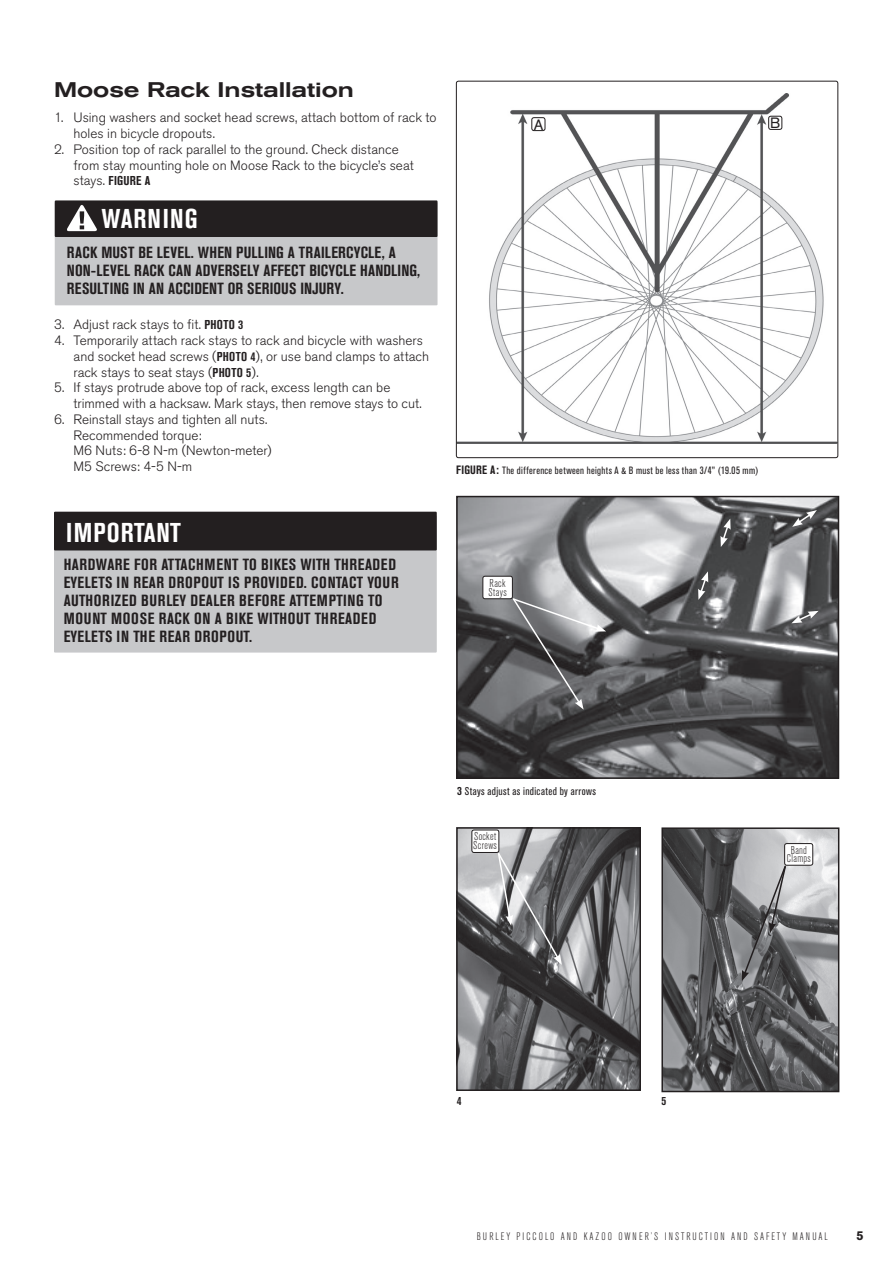
<style>
.page{position:relative;width:893px;height:1263px;background:#fff}
.page>*{position:absolute;margin:0;border:0;box-sizing:border-box;transform-origin:0 0}
.t1{font:700 condensed 27px "Akzidenz Grotesk BE";letter-spacing:.035em;color:#fff}
.t2{font:500 expanded 21px "Akzidenz Grotesk BE";letter-spacing:-.005em;color:#231f20}
.t3{font:700 condensed 16.05px/18px "Akzidenz Grotesk BE";letter-spacing:.02em;color:#231f20}
.t4{font:14.85px "Akzidenz Grotesk BE";color:#231f20}
.t5{font:300 13.5px/15.8px "Akzidenz Grotesk BE";color:#231f20}
.t6{font:700 condensed 12.75px "Akzidenz Grotesk BE";color:#231f20}
.t7{font:700 condensed 12px "Akzidenz Grotesk BE";color:#231f20}
.t8{font:300 condensed 11.25px/9.1px "Akzidenz Grotesk BE";letter-spacing:.03em;color:#231f20}
.t9{font:condensed 11.25px "Akzidenz Grotesk BE";letter-spacing:.035em;color:#231f20}
.t10{font:300 condensed 10.8px "Akzidenz Grotesk BE";letter-spacing:.18em;color:#231f20}
.t11{font:condensed 10.5px "Akzidenz Grotesk BE";letter-spacing:.03em;color:#231f20}
.s1{font-weight:700;font-stretch:condensed;font-size:12.75px}
.s2{font-weight:700;font-size:12px}
</style>
<div class="page">
<img style="left:459px;top:830px;width:179px;height:258px">
<div style="left:456px;top:827px;width:185px;height:264px;border:2px solid #231f20"></div>
<img style="left:458px;top:93px;width:378px;height:351px">
<div style="left:456px;top:81px;width:382px;height:377px;border:1px solid #231f20;border-radius:2px"></div>
<div style="left:532px;top:117px;width:13px;height:14px;border:1px solid #231f20;border-radius:2px"></div>
<div style="left:768px;top:116px;width:14px;height:14px;border:1px solid #231f20;border-radius:2px"></div>
<svg style="left:497px;top:851px;width:65px;height:114px;background:#7b7b7d"></svg>
<div style="left:472px;top:830px;width:27px;height:22px;background:#fff;border-radius:2px"></div>
<div style="left:471px;top:830px;width:28px;height:23px;border:1px solid #231f20;border-radius:2px"></div>
<img style="left:664px;top:830px;width:172px;height:259px">
<div style="left:661px;top:827px;width:178px;height:265px;border:2px solid #231f20"></div>
<div style="left:785px;top:843px;width:28px;height:22px;background:#fff;border-radius:2px"></div>
<div style="left:784px;top:843px;width:29px;height:23px;border:1px solid #231f20;border-radius:2px"></div>
<svg style="left:742px;top:864px;width:45px;height:117px;background:#7f8082"></svg>
<img style="left:459px;top:499px;width:377px;height:277px">
<div style="left:456px;top:496px;width:383px;height:283px;border:2px solid #231f20"></div>
<svg style="left:512px;top:597px;width:94px;height:113px;background:#727375"></svg>
<div style="left:483px;top:576px;width:29px;height:23px;background:#fff;border-radius:2px"></div>
<div style="left:482px;top:576px;width:31px;height:23px;border:1px solid #231f20;border-radius:2px"></div>
<svg style="left:698px;top:571px;width:10px;height:29px"></svg>
<svg style="left:720px;top:518px;width:11px;height:29px"></svg>
<svg style="left:792px;top:510px;width:25px;height:17px"></svg>
<svg style="left:791px;top:611px;width:28px;height:12px"></svg>
<div style="left:55px;top:202px;width:382px;height:103px;background:#c7c8ca"></div>
<div style="left:55px;top:200px;width:382px;height:37px;background:#231f20"></div>
<svg style="left:67px;top:205px;width:30px;height:26px"></svg>
<div style="left:54px;top:515px;width:383px;height:137px;background:#c7c8ca"></div>
<div style="left:54px;top:512px;width:383px;height:38px;background:#231f20"></div>
<h2 class="t2" style="left:54px;top:77px;width:301px">Moose Rack Installation</h2>
<p class="t5" style="left:74px;top:110px;width:365px;text-indent:-20px">1. Using washers and socket head screws, attach bottom of rack to holes in bicycle dropouts.</p>
<p class="t5" style="left:74px;top:142px;width:342px;text-indent:-19px">2. Position top of rack parallel to the ground. Check distance from stay mounting hole on Moose Rack to the bicycle’s seat stays. <span class="s1">FIGURE</span></p>
<p class="t6" style="left:145px;top:174px;width:7px">A</p>
<h1 class="t1" style="left:101px;top:203px;width:98px">WARNING</h1>
<p class="t3" style="left:67px;top:244px;width:355px">RACK MUST BE LEVEL. WHEN PULLING A TRAILERCYCLE, A<br>NON-LEVEL RACK CAN ADVERSELY AFFECT BICYCLE HANDLING,<br>RESULTING IN AN ACCIDENT OR SERIOUS INJURY.</p>
<p class="t5" style="left:54px;top:317px;width:164px">3. Adjust rack stays to fit. <span class="s1">PHOTO</span></p>
<p class="t6" style="left:238px;top:318px;width:7px">3</p>
<p class="t5" style="left:74px;top:333px;width:351px;text-indent:-20px">4. Temporarily attach rack stays to rack and bicycle with washers and socket head screws (<span class="s1">PHOTO</span></p>
<p class="t5" style="left:251px;top:349px;width:180px"><span class="s1">4</span>), or use band clamps to attach</p>
<p class="t5" style="left:74px;top:364px;width:152px">rack stays to seat stays (<span class="s1">PHOTO</span></p>
<p class="t5" style="left:246px;top:364px;width:14px"><span class="s1">5</span>).</p>
<p class="t5" style="left:74px;top:380px;width:350px;text-indent:-19px">5. If stays protrude above top of rack, excess length can be trimmed with a hacksaw. Mark stays, then remove stays to cut.</p>
<p class="t5" style="left:74px;top:412px;width:200px;text-indent:-19px">6. Reinstall stays and tighten all nuts.<br>Recommended torque:<br>M6 Nuts: 6-8 N-m (Newton-meter)<br>M5 Screws: 4-5 N-m</p>
<h1 class="t1" style="left:66px;top:517px;width:116px">IMPORTANT</h1>
<p class="t3" style="left:64px;top:556px;width:337px">HARDWARE FOR ATTACHMENT TO BIKES WITH THREADED EYELETS IN REAR DROPOUT IS PROVIDED. CONTACT YOUR AUTHORIZED BURLEY DEALER BEFORE ATTEMPTING TO MOUNT MOOSE RACK ON A BIKE WITHOUT THREADED EYELETS IN THE REAR DROPOUT.</p>
<p class="t4" style="left:534px;top:116px;width:11px">A</p>
<p class="t4" style="left:770px;top:114px;width:12px">B</p>
<p class="t7" style="left:456px;top:463px;width:7px">FIGURE</p>
<p class="t11" style="left:490px;top:464px;width:270px"><span class="s2">A:</span> The difference between heights A &amp; B must be less than 3/4” (19.05 mm)</p>
<p class="t8" style="left:488px;top:579px;width:20px">Rack<br>Stays</p>
<p class="t9" style="left:457px;top:785px;width:140px"><span class="s2">3</span> Stays adjust as indicated by arrows</p>
<p class="t8" style="left:473px;top:832px;width:25px">Socket<br>Screws</p>
<p class="t8" style="left:787px;top:846px;width:25px;line-height:8.4px;text-align:center">Band<br>Clamps</p>
<p class="t7" style="left:457px;top:1094px;width:6px">4</p>
<p class="t7" style="left:661px;top:1094px;width:6px">5</p>
<p class="t10" style="left:477px;top:1230px;width:353px">BURLEY PICCOLO AND KAZOO OWNER’S INSTRUCTION AND SAFETY MANUAL</p>
</div>
